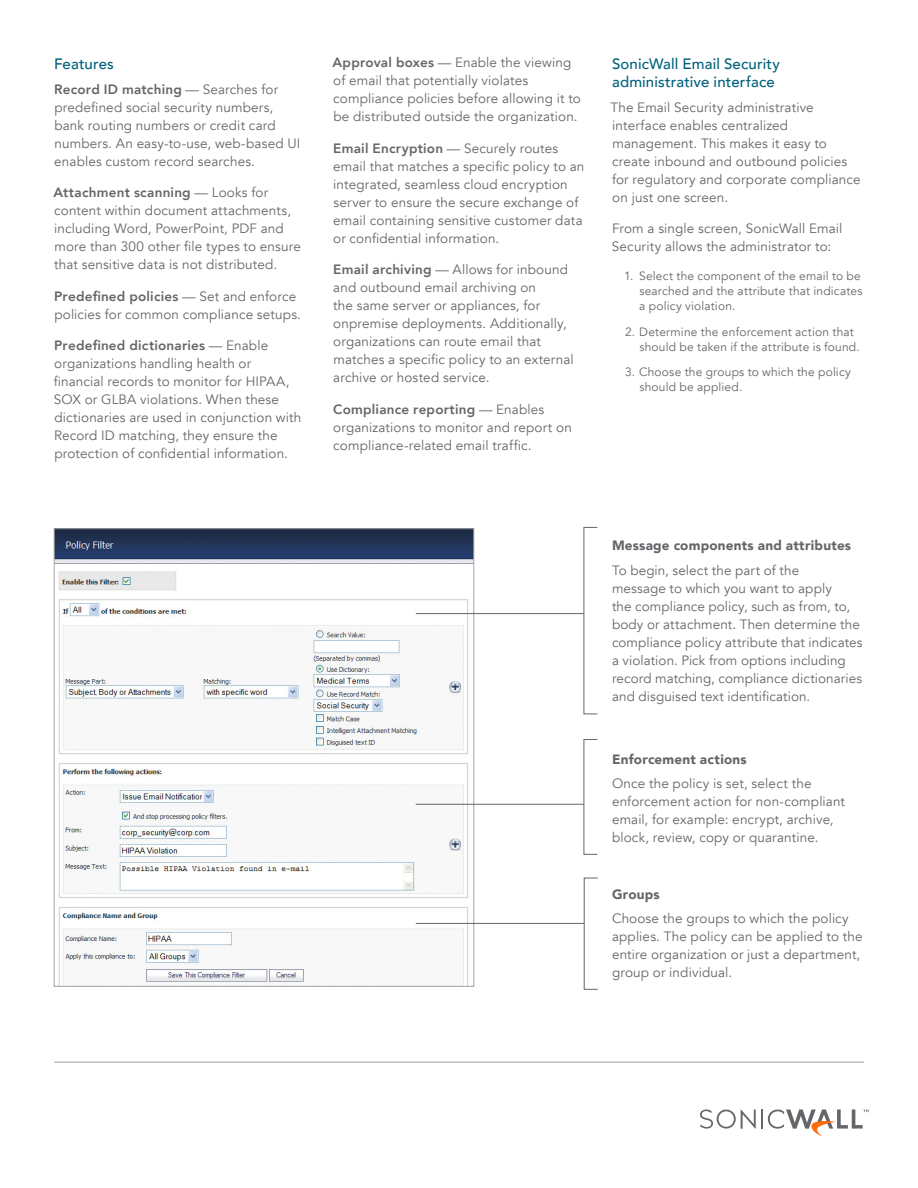
<style>
.page{position:relative;width:918px;height:1188px;background:#fff}
.page>*{position:absolute;margin:0;border:0;box-sizing:border-box;transform-origin:0 0}
.t1{font:500 15px/18px "Avenir";letter-spacing:.01em;color:#00617d}
.t2{font:13.5px/18px "Avenir";letter-spacing:.01em;color:#65666a}
.t3{font:900 13.5px "Avenir";letter-spacing:.015em;color:#65666a}
.t4{font:12px/15px "Avenir";letter-spacing:.015em;color:#65666a}
.s1{font-weight:800}
</style>
<div class="page">
<hr style="left:54px;top:1062px;width:810px;height:1px;background:#a3a3a5">
<hr style="left:761px;top:1109px;width:2px;height:20px;background:#65656a">
<svg style="left:700px;top:1110px;width:56px;height:19px"></svg>
<svg style="left:768px;top:1109px;width:100px;height:28px"></svg>
<img style="left:56px;top:531px;width:416px;height:454px">
<hr style="left:416px;top:613px;width:168px;height:1px;background:#65666a">
<hr style="left:416px;top:804px;width:168px;height:1px;background:#65666a">
<div style="left:584px;top:878px;width:14px;height:112px;border:1px solid #65666a"></div>
<hr style="left:416px;top:923px;width:168px;height:1px;background:#65666a">
<p class="t1" style="left:54px;top:54px;width:61px">Features</p>
<p class="t2" style="left:54px;top:80px;width:248px"><span class="s1">Record ID matching</span> — Searches for predefined social security numbers, bank routing numbers or credit card numbers. An easy-to-use, web-based UI enables custom record searches.</p>
<p class="t2" style="left:54px;top:184px;width:249px"><span class="s1">Attachment scanning</span> — Looks for content within document attachments, including Word, PowerPoint, PDF and more than 300 other file types to ensure that sensitive data is not distributed.</p>
<p class="t2" style="left:54px;top:287px;width:248px"><span class="s1">Predefined policies</span> — Set and enforce policies for common compliance setups.</p>
<p class="t2" style="left:54px;top:337px;width:249px"><span class="s1">Predefined dictionaries</span> — Enable organizations handling health or financial records to monitor for HIPAA, SOX or GLBA violations. When these dictionaries are used in conjunction with Record ID matching, they ensure the protection of confidential information.</p>
<p class="t2" style="left:333px;top:54px;width:250px"><span class="s1">Approval boxes</span> — Enable the viewing of email that potentially violates compliance policies before allowing it to be distributed outside the organization.</p>
<p class="t2" style="left:333px;top:140px;width:253px"><span class="s1">Email Encryption</span> — Securely routes email that matches a specific policy to an integrated, seamless cloud encryption server to ensure the secure exchange of email containing sensitive customer data or confidential information.</p>
<p class="t2" style="left:333px;top:261px;width:242px"><span class="s1">Email archiving</span> — Allows for inbound and outbound email archiving on<br>the same server or appliances, for onpremise deployments. Additionally, organizations can route email that matches a specific policy to an external archive or hosted service.</p>
<p class="t2" style="left:333px;top:400px;width:240px"><span class="s1">Compliance reporting</span> — Enables organizations to monitor and report on compliance-related email traffic.</p>
<p class="t1" style="left:612px;top:54px;width:169px">SonicWall Email Security administrative interface</p>
<p class="t2" style="left:610px;top:98px;width:252px">The Email Security administrative interface enables centralized management. This makes it easy to create inbound and outbound policies for regulatory and corporate compliance on just one screen.</p>
<p class="t2" style="left:612px;top:220px;width:232px">From a single screen, SonicWall Email<br>Security allows the administrator to:</p>
<p class="t4" style="left:639px;top:268px;width:225px;text-indent:-15px">1. Select the component of the email to be searched and the attribute that indicates a policy violation.</p>
<p class="t4" style="left:639px;top:324px;width:222px;text-indent:-14px">2. Determine the enforcement action that should be taken if the attribute is found.</p>
<p class="t4" style="left:639px;top:365px;width:213px;text-indent:-14px">3. Choose the groups to which the policy should be applied.</p>
<p class="t3" style="left:612px;top:534px;width:241px">Message components and attributes</p>
<p class="t2" style="left:612px;top:561px;width:252px">To begin, select the part of the<br>message to which you want to apply<br>the compliance policy, such as from, to, body or attachment. Then determine the compliance policy attribute that indicates a violation. Pick from options including record matching, compliance dictionaries and disguised text identification.</p>
<p class="t3" style="left:612px;top:747px;width:136px">Enforcement actions</p>
<p class="t2" style="left:612px;top:775px;width:235px">Once the policy is set, select the enforcement action for non-compliant email, for example: encrypt, archive, block, review, copy or quarantine.</p>
<p class="t3" style="left:612px;top:882px;width:49px">Groups</p>
<p class="t2" style="left:612px;top:910px;width:252px">Choose the groups to which the policy applies. The policy can be applied to the entire organization or just a department, group or individual.</p>
</div>
